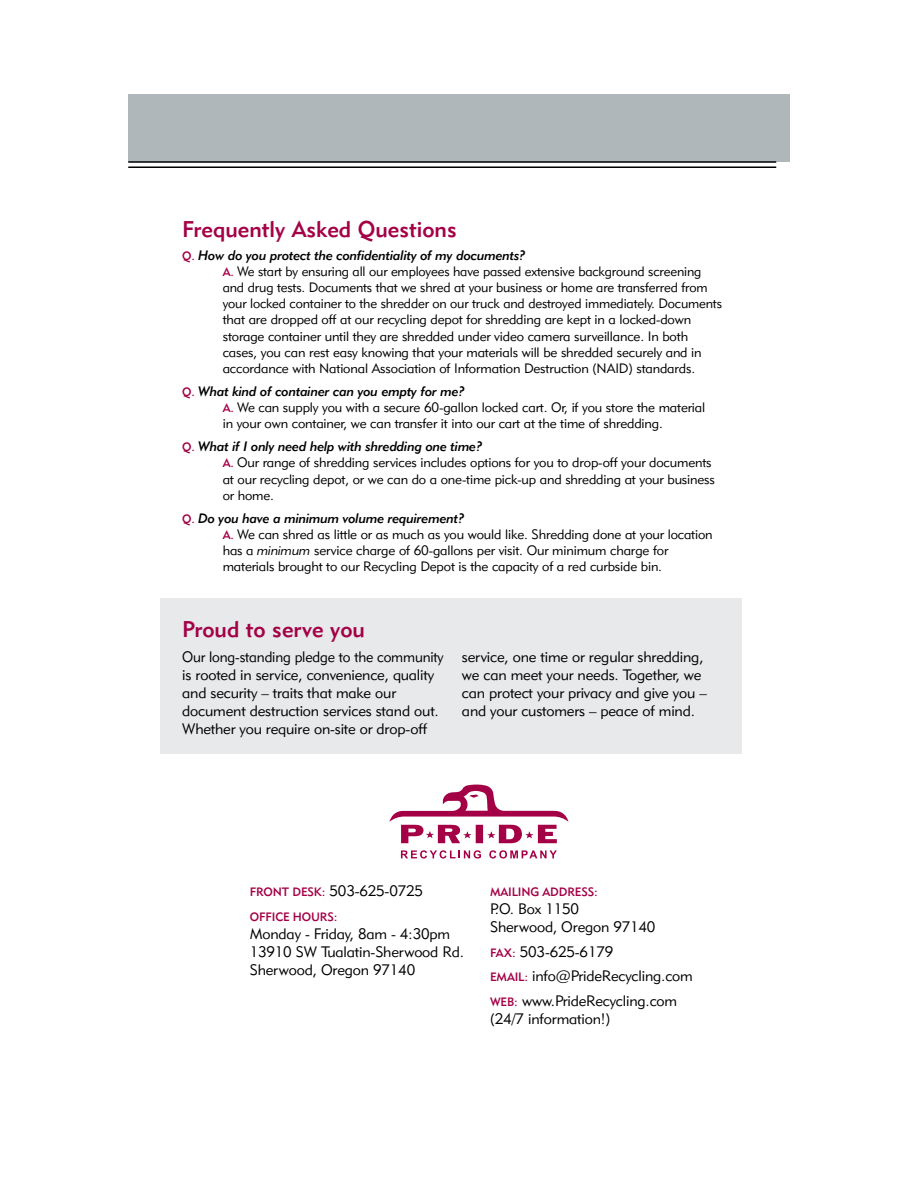
<style>
.page{position:relative;width:918px;height:1188px;background:#fff}
.page>*{position:absolute;margin:0;border:0;box-sizing:border-box;transform-origin:0 0}
.t1{font:22.5px "Geometric 415 BT Medium A";color:#a40046}
.t2{font:15px/18px "Geometric 415 BT Lite A";letter-spacing:-.01em;color:#000}
.t3{font:15px/18px "Geometric 415 BT Lite A";letter-spacing:-.01em;color:#000;scale:.95 1}
.t4{font:13.5px/16.2px "Geometric 415 BT Lite A";letter-spacing:-.01em;color:#000}
.t5{font:13.5px "Geometric 415 BT Medium Italic A";letter-spacing:-.01em;color:#000}
.t6{font:12px "Geometric 415 BT Medium A";letter-spacing:-.01em;color:#a40046}
.s1{font-family:"Geometric 415 BT Medium A";font-size:12px;color:#a40046}
.s2{font-family:"Geometric 415 BT Lite Italic A"}
</style>
<div class="page">
<svg style="left:389px;top:785px;width:179px;height:58px"></svg>
<svg style="left:401px;top:850px;width:80px;height:9px"></svg>
<svg style="left:489px;top:850px;width:68px;height:9px"></svg>
<div style="left:128px;top:94px;width:662px;height:68px;background:#b0b7bb"></div>
<hr style="left:128px;top:166px;width:648px;height:2px;background:#000">
<hr style="left:128px;top:161px;width:648px;height:2px;background:#000">
<div style="left:160px;top:598px;width:582px;height:156px;background:#e7e9eb"></div>
<h1 class="t1" style="left:182px;top:215px;width:276px">Frequently Asked Questions</h1>
<p class="t5" style="left:182px;top:247px;width:345px"><span class="s1">Q.</span> How do you protect the confidentiality of my documents?</p>
<p class="t4" style="left:223px;top:263px;width:501px"><span class="s1">A.</span> We start by ensuring all our employees have passed extensive background screening and drug tests. Documents that we shred at your business or home are transferred from your locked container to the shredder on our truck and destroyed immediately. Documents that are dropped off at our recycling depot for shredding are kept in a locked-down storage container until they are shredded under video camera surveillance. In both cases, you can rest easy knowing that your materials will be shredded securely and in accordance with National Association of Information Destruction (NAID) standards.</p>
<p class="t5" style="left:182px;top:383px;width:284px"><span class="s1">Q.</span> What kind of container can you empty for me?</p>
<p class="t4" style="left:223px;top:399px;width:484px"><span class="s1">A.</span> We can supply you with a secure 60-gallon locked cart. Or, if you store the material in your own container, we can transfer it into our cart at the time of shredding.</p>
<p class="t5" style="left:182px;top:438px;width:302px"><span class="s1">Q.</span> What if I only need help with shredding one time?</p>
<p class="t4" style="left:223px;top:454px;width:494px"><span class="s1">A.</span> Our range of shredding services includes options for you to drop-off your documents at our recycling depot, or we can do a one-time pick-up and shredding at your business or home.</p>
<p class="t5" style="left:182px;top:510px;width:284px"><span class="s1">Q.</span> Do you have a minimum volume requirement?</p>
<p class="t4" style="left:223px;top:526px;width:491px"><span class="s1">A.</span> We can shred as little or as much as you would like. Shredding done at your location has a <span class="s2">minimum</span> service charge of 60-gallons per visit. Our minimum charge for materials brought to our Recycling Depot is the capacity of a red curbside bin.</p>
<h1 class="t1" style="left:182px;top:615px;width:184px">Proud to serve you</h1>
<p class="t3" style="left:182px;top:647px;width:277px">Our long-standing pledge to the community is rooted in service, convenience, quality and security – traits that make our document destruction services stand out.<br>Whether you require on-site or drop-off</p>
<p class="t2" style="left:462px;top:648px;width:246px">service, one time or regular shredding, we can meet your needs. Together, we can protect your privacy and give you – and your customers – peace of mind.</p>
<p class="t2" style="left:250px;top:881px;width:175px"><span class="s1">Front Desk:</span> 503-625-0725</p>
<p class="t6" style="left:250px;top:909px;width:89px">Office Hours:</p>
<p class="t2" style="left:250px;top:924px;width:216px">Monday - Friday, 8am - 4:30pm<br>13910 SW Tualatin-Sherwood Rd.<br>Sherwood, Oregon 97140</p>
<p class="t6" style="left:490px;top:884px;width:109px">Mailing Address:</p>
<p class="t2" style="left:490px;top:899px;width:167px">P.O. Box 1150<br>Sherwood, Oregon 97140</p>
<p class="t2" style="left:490px;top:939px;width:204px;line-height:24.8px"><span class="s1">Fax:</span> 503-625-6179<br><span class="s1">Email:</span> info@PrideRecycling.com<br><span class="s1">Web:</span> www.PrideRecycling.com</p>
<p class="t2" style="left:490px;top:1010px;width:122px">(24/7 information!)</p>
</div>
